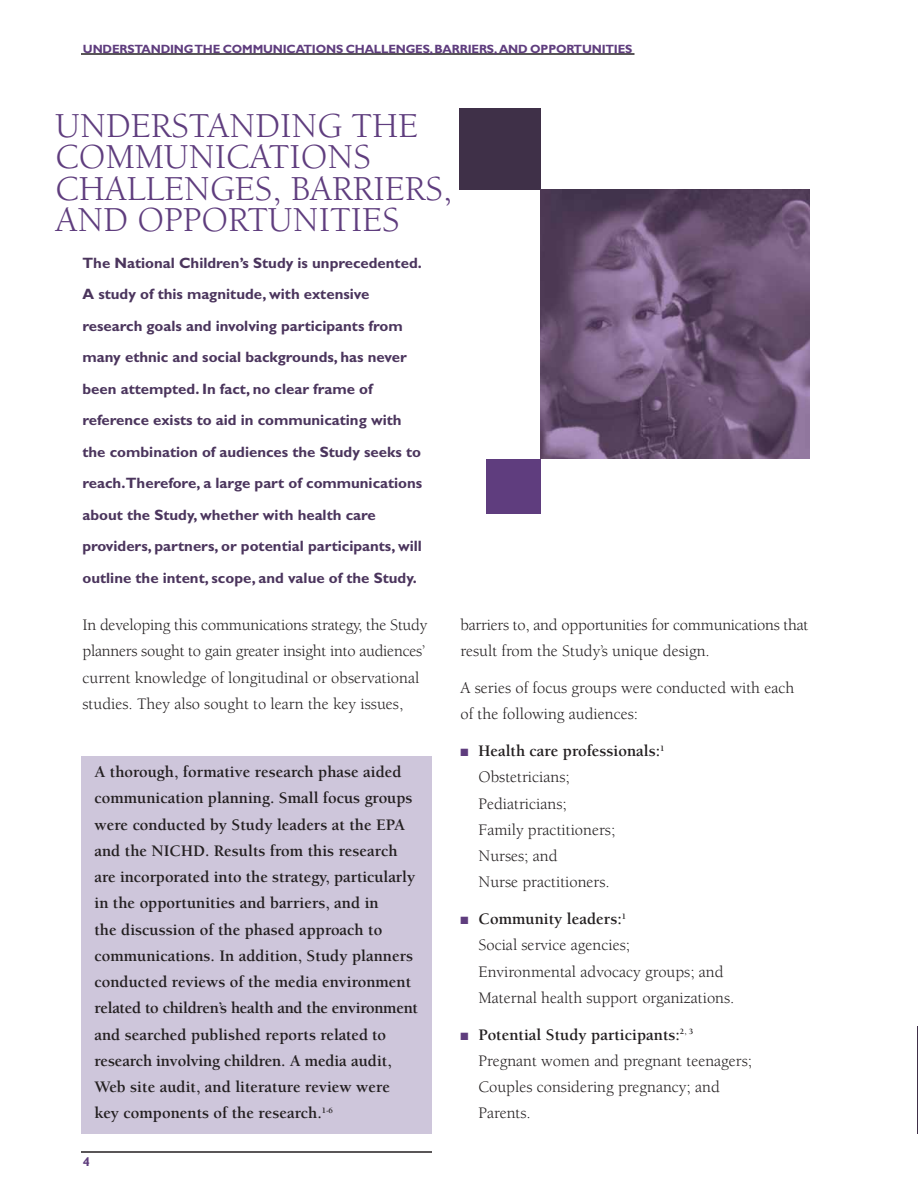
<style>
.page{position:relative;width:918px;height:1188px;background:#fff}
.page>*{position:absolute;margin:0;border:0;box-sizing:border-box;transform-origin:0 0}
.t1{font:36px/31.5px "Berkeley";color:#5f3d7e}
.t2{font:16.5px/26.2px "Berkeley";color:#231f20}
.t3{font:700 16.5px/26.2px "Berkeley";color:#231f20}
.t4{font:700 15px/31.5px "Gill Sans";color:#4b355d}
.t5{font:700 12.75px "Gill Sans";color:#5f3d7e}
.t6{font:700 12px "Gill Sans";letter-spacing:-.015em;color:#5f3d7e}
.s1{color:#5f3d7e}
.s2{font-weight:700}
</style>
<div class="page">
<hr style="left:917px;top:1026px;width:1px;height:108px;background:#3f3048">
<hr style="left:81px;top:53px;width:553px;height:2px;background:#231f20">
<hr style="left:81px;top:1151px;width:351px;height:2px;background:#231f20">
<div style="left:459px;top:108px;width:81px;height:81px;background:#3f3048"></div>
<div style="left:81px;top:756px;width:351px;height:378px;background:#cec6db"></div>
<img style="left:540px;top:189px;width:270px;height:270px">
<div style="left:486px;top:459px;width:54px;height:54px;background:#5f3d7e"></div>
<p class="t6" style="left:83px;top:44px;width:551px">UNDERSTANDING THE COMMUNICATIONS CHALLENGES,BARRIERS, AND OPPORTUNITIES</p>
<p class="t1" style="left:56px;top:113px;width:398px">UNDERSTANDING THE<br>COMMUNICATIONS<br>CHALLENGES, BARRIERS,<br>AND OPPORTUNITIES</p>
<p class="t4" style="left:82px;top:249px;width:341px">The National Children’s Study is unprecedented.<br>A study of this magnitude, with extensive research goals and involving participants from many ethnic and social backgrounds, has never been attempted. In fact, no clear frame of reference exists to aid in communicating with the combination of audiences the Study seeks to reach.Therefore, a large part of communications about the Study, whether with health care providers, partners, or potential participants, will outline the intent, scope, and value of the Study.</p>
<p class="t2" style="left:82px;top:613px;width:346px">In developing this communications strategy, the Study planners sought to gain greater insight into audiences’ current knowledge of longitudinal or observational studies. They also sought to learn the key issues,</p>
<p class="t3" style="left:94px;top:760px;width:325px">A thorough, formative research phase aided communication planning. Small focus groups were conducted by Study leaders at the EPA and the NICHD. Results from this research are incorporated into the strategy, particularly in the opportunities and barriers, and in<br>the discussion of the phased approach to communications. In addition, Study planners conducted reviews of the media environment related to children’s health and the environment and searched published reports related to research involving children. A media audit, Web site audit, and literature review were key components of the research.<sup>1-6</sup></p>
<p class="t2" style="left:460px;top:613px;width:349px">barriers to, and opportunities for communications that result from the Study’s unique design.</p>
<p class="t2" style="left:460px;top:676px;width:335px">A series of focus groups were conducted with each of the following audiences:</p>
<p class="t2" style="left:478px;top:739px;width:188px;text-indent:-18px"><span class="s1">■</span> <span class="s2">Health care professionals:</span><sup>1<br></sup>Obstetricians;<br>Pediatricians;<br>Family practitioners;<br>Nurses; and<br>Nurse practitioners.</p>
<p class="t2" style="left:478px;top:907px;width:258px;text-indent:-18px"><span class="s1">■</span> <span class="s2">Community leaders:</span><sup>1<br></sup>Social service agencies;<br>Environmental advocacy groups; and<br>Maternal health support organizations.</p>
<p class="t2" style="left:478px;top:1023px;width:275px;text-indent:-18px"><span class="s1">■</span> <span class="s2">Potential Study participants:</span><sup>2,</sup> <sup>3<br></sup>Pregnant women and pregnant teenagers;<br>Couples considering pregnancy; and<br>Parents.</p>
<p class="t5" style="left:83px;top:1157px;width:9px">4</p>
</div>
